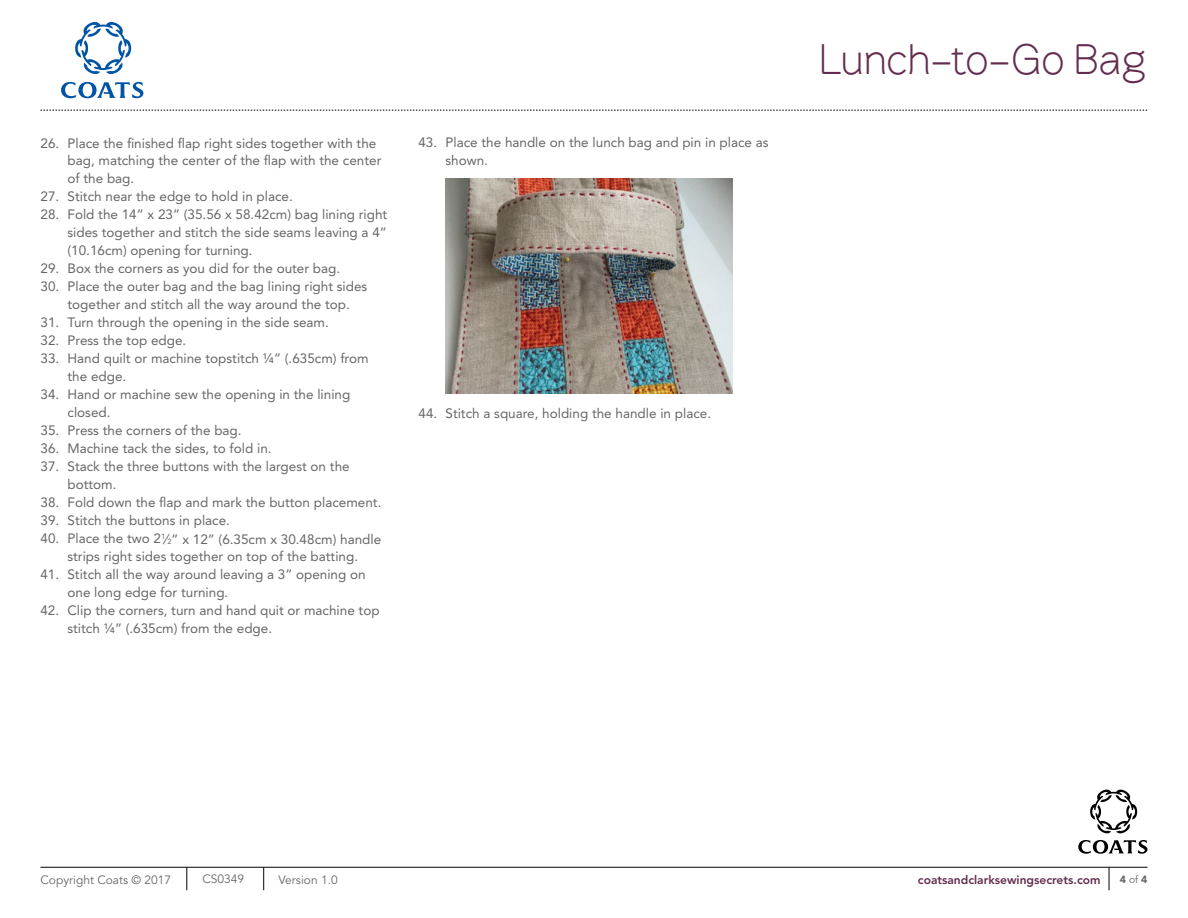
<style>
.page{position:relative;width:1188px;height:918px;background:#fff}
.page>*{position:absolute;margin:0;border:0;box-sizing:border-box;transform-origin:0 0}
.t1{font:300 43.5px "Brownstone Sans";letter-spacing:-.015em;color:#632d4f}
.t2{font:13.5px/18px "Avenir LT Std";color:#666}
.t3{font:12px "Avenir LT Std";color:#666}
.t4{font:800 12px "Avenir LT Std";color:#632d4f}
.t5{font:900 10.5px "Avenir LT Std";color:#666}
.s1{font-size:7.35px}
.s2{font-weight:400}
</style>
<div class="page">
<svg style="left:1078px;top:840px;width:70px;height:14px"></svg>
<svg style="left:1090px;top:790px;width:47px;height:44px"></svg>
<img style="left:446px;top:178px;width:286px;height:215px">
<svg style="left:40px;top:110px;width:1108px;height:1px"></svg>
<svg style="left:1109px;top:868px;width:1px;height:22px"></svg>
<hr style="left:40px;top:867px;width:1108px;height:1px;background:#000">
<svg style="left:61px;top:82px;width:82px;height:16px"></svg>
<svg style="left:75px;top:22px;width:56px;height:52px"></svg>
<svg style="left:187px;top:867px;width:1px;height:23px"></svg>
<svg style="left:263px;top:867px;width:1px;height:23px"></svg>
<p class="t2" style="left:68px;top:134px;width:315px;text-indent:-27px">26. Place the finished flap right sides together with the bag, matching the center of the flap with the center of the bag.</p>
<p class="t2" style="left:40px;top:188px;width:254px">27. Stitch near the edge to hold in place.</p>
<p class="t2" style="left:68px;top:206px;width:321px;text-align:justify;text-indent:-27px">28. Fold the 14” x 23” (35.56 x 58.42cm) bag lining right sides together and stitch the side seams leaving a 4” (10.16cm) opening for turning.</p>
<p class="t2" style="left:40px;top:260px;width:301px">29. Box the corners as you did for the outer bag.</p>
<p class="t2" style="left:68px;top:278px;width:301px;text-indent:-27px">30. Place the outer bag and the bag lining right sides together and stitch all the way around the top.</p>
<p class="t2" style="left:40px;top:314px;width:290px">31. Turn through the opening in the side seam.</p>
<p class="t2" style="left:40px;top:332px;width:147px">32. Press the top edge.</p>
<p class="t2" style="left:68px;top:350px;width:303px;text-indent:-27px">33. Hand quilt or machine topstitch ¼” (.635cm) from the edge.</p>
<p class="t2" style="left:68px;top:386px;width:284px;text-indent:-27px">34. Hand or machine sew the opening in the lining closed.</p>
<p class="t2" style="left:40px;top:422px;width:203px">35. Press the corners of the bag.</p>
<p class="t2" style="left:40px;top:440px;width:233px">36. Machine tack the sides, to fold in.</p>
<p class="t2" style="left:68px;top:458px;width:284px;text-indent:-27px">37. Stack the three buttons with the largest on the bottom.</p>
<p class="t2" style="left:40px;top:494px;width:342px">38. Fold down the flap and mark the button placement.</p>
<p class="t2" style="left:40px;top:512px;width:191px">39. Stitch the buttons in place.</p>
<p class="t2" style="left:40px;top:530px;width:342px;text-align:center">40. Place the two 2<sup>1</sup>⁄<span class="s1">2</span>” x 12” (6.35cm x 30.48cm) handle strips right sides together on top of the batting.</p>
<p class="t2" style="left:67px;top:566px;width:300px;text-indent:-27px">41. Stitch all the way around leaving a 3” opening on one long edge for turning.</p>
<p class="t2" style="left:67px;top:602px;width:314px;text-indent:-27px">42. Clip the corners, turn and hand quit or machine top stitch ¼” (.635cm) from the edge.</p>
<p class="t2" style="left:445px;top:134px;width:325px;text-indent:-27px">43. Place the handle on the lunch bag and pin in place as shown.</p>
<p class="t2" style="left:418px;top:404px;width:294px">44. Stitch a square, holding the handle in place.</p>
<h1 class="t1" style="left:818px;top:34px;width:329px">Lunch-to-Go Bag</h1>
<p class="t3" style="left:40px;top:873px;width:132px">Copyright Coats © 2017</p>
<p class="t3" style="left:202px;top:872px;width:43px">CS0349</p>
<p class="t3" style="left:279px;top:873px;width:61px">Version 1.0</p>
<p class="t4" style="left:918px;top:873px;width:184px">coatsandclarksewingsecrets.com</p>
<p class="t5" style="left:1120px;top:873px;width:29px">4 <span class="s2">of</span> 4</p>
</div>
